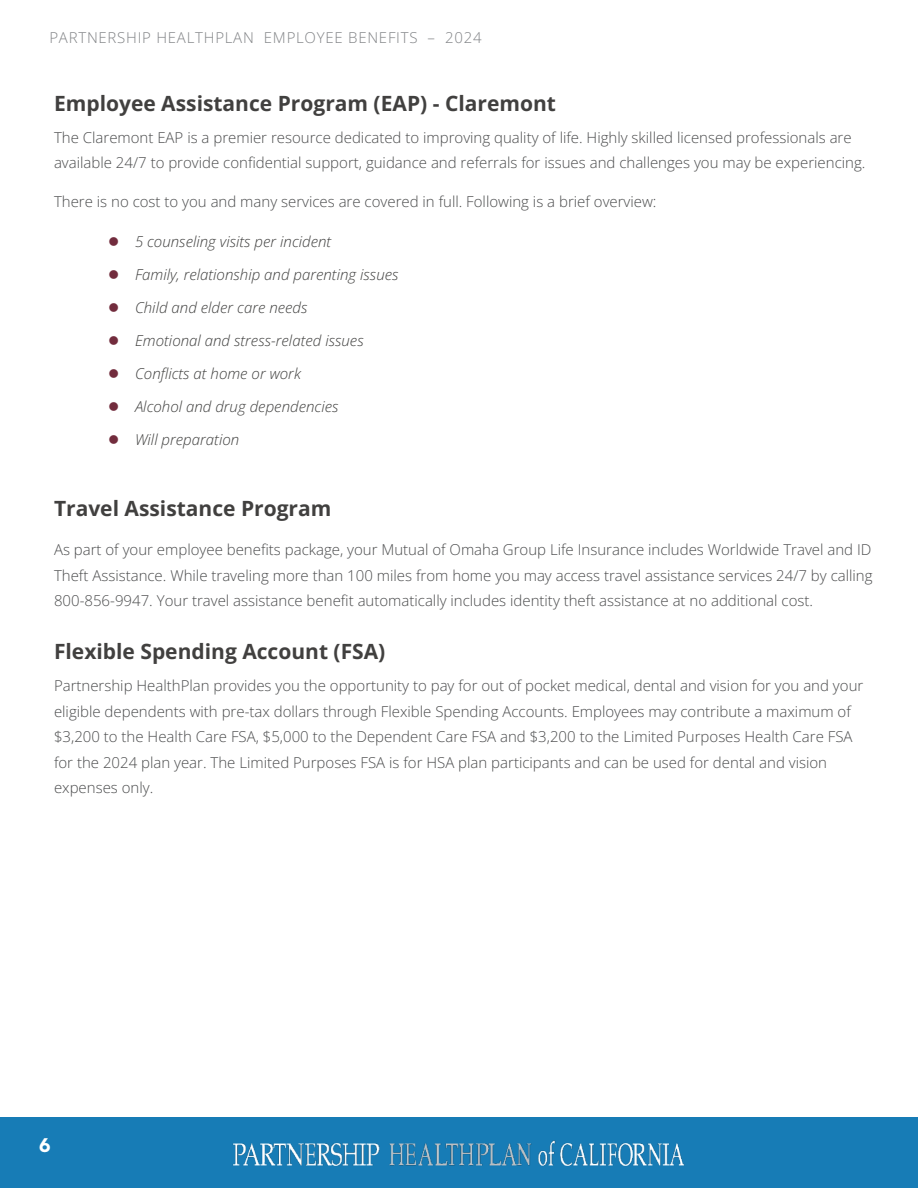
<style>
.page{position:relative;width:918px;height:1188px;background:#fff}
.page>*{position:absolute;margin:0;border:0;box-sizing:border-box;transform-origin:0 0}
.t1{font:700 21px "Open Sans";color:#41403f}
.t2{font:900 19.5px "Avenir";color:#fff}
.t3{font:300 15px/25.5px "Open Sans";color:#4b4c4d}
.t4{font:italic 300 15px "Open Sans";color:#3f3f3e}
.t5{font:300 15px "Open Sans";letter-spacing:.05em;color:#808285}
.s1{color:#722c3d}
</style>
<div class="page">
<div style="left:0;top:1117px;width:918px;height:71px;background:#177cb6"></div>
<img style="left:232px;top:1140px;width:453px;height:26px">
<p class="t5" style="left:49px;top:27px;width:434px">PARTNERSHIP HEALTHPLAN EMPLOYEE BENEFITS – 2024</p>
<p class="t1" style="left:54px;top:88px;width:503px">Employee Assistance Program (EAP) - Claremont</p>
<p class="t3" style="left:54px;top:124px;width:813px">The Claremont EAP is a premier resource dedicated to improving quality of life. Highly skilled licensed professionals are available 24/7 to provide confidential support, guidance and referrals for issues and challenges you may be experiencing.</p>
<p class="t3" style="left:54px;top:189px;width:604px">There is no cost to you and many services are covered in full. Following is a brief overview:</p>
<p class="t4" style="left:108px;top:231px;width:225px"><span class="s1">●</span> 5 counseling visits per incident</p>
<p class="t4" style="left:108px;top:264px;width:292px"><span class="s1">●</span> Family, relationship and parenting issues</p>
<p class="t4" style="left:108px;top:297px;width:201px"><span class="s1">●</span> Child and elder care needs</p>
<p class="t4" style="left:108px;top:330px;width:257px"><span class="s1">●</span> Emotional and stress-related issues</p>
<p class="t4" style="left:108px;top:363px;width:194px"><span class="s1">●</span> Conflicts at home or work</p>
<p class="t4" style="left:108px;top:396px;width:232px"><span class="s1">●</span> Alcohol and drug dependencies</p>
<p class="t4" style="left:108px;top:429px;width:133px"><span class="s1">●</span> Will preparation</p>
<p class="t1" style="left:54px;top:494px;width:279px">Travel Assistance Program</p>
<p class="t3" style="left:54px;top:537px;width:820px;text-align:justify">As part of your employee benefits package, your Mutual of Omaha Group Life Insurance includes Worldwide Travel and ID Theft Assistance. While traveling more than 100 miles from home you may access travel assistance services 24/7 by calling 800-856-9947. Your travel assistance benefit automatically includes identity theft assistance at no additional cost.</p>
<p class="t1" style="left:54px;top:636px;width:333px">Flexible Spending Account (FSA)</p>
<p class="t3" style="left:54px;top:672px;width:811px">Partnership HealthPlan provides you the opportunity to pay for out of pocket medical, dental and vision for you and your eligible dependents with pre-tax dollars through Flexible Spending Accounts. Employees may contribute a maximum of $3,200 to the Health Care FSA, $5,000 to the Dependent Care FSA and $3,200 to the Limited Purposes Health Care FSA for the 2024 plan year. The Limited Purposes FSA is for HSA plan participants and can be used for dental and vision expenses only.</p>
<h2 class="t2" style="left:39px;top:1131px;width:13px">6</h2>
</div>
